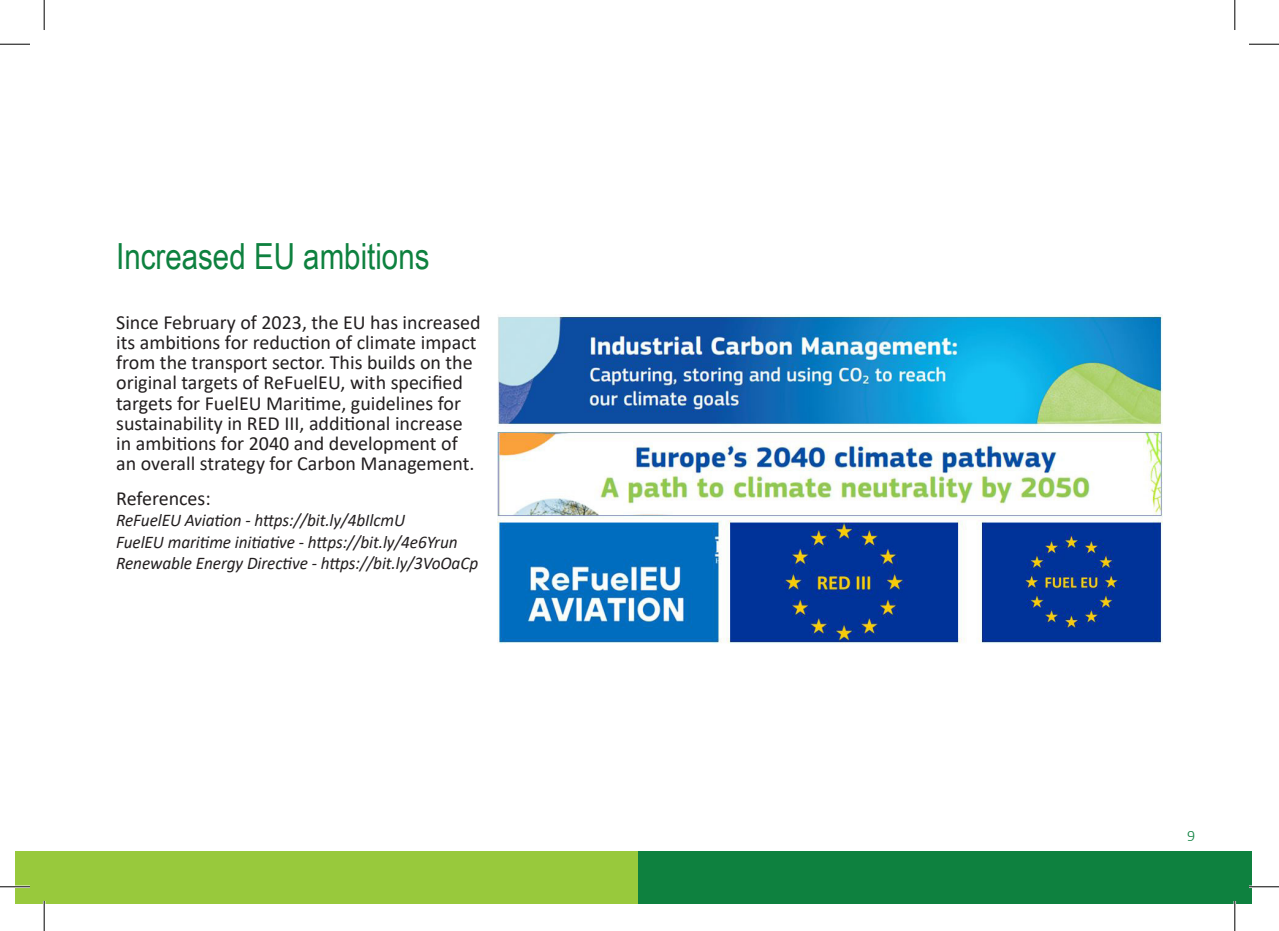
<style>
.page{position:relative;width:1279px;height:931px;background:#fff}
.page>*{position:absolute;margin:0;border:0;box-sizing:border-box;transform-origin:0 0}
.t1{font:36px "Arial Narrow";color:#0e813f}
.t2{font:20px/20px "Calibri";color:#231f20}
.t3{font:italic 17.8px/21.4px "Calibri";letter-spacing:-.005em;color:#231f20}
.t4{font:300 16px "Calibri";color:#0d803f}
</style>
<div class="page">
<div style="left:16px;top:851px;width:48px;height:52px;background:#98c93c"></div>
<div style="left:24px;top:851px;width:625px;height:52px;background:#98c93c"></div>
<div style="left:638px;top:851px;width:614px;height:52px;background:#0e813f"></div>
<img style="left:498px;top:314px;width:665px;height:329px">
<hr style="left:0;top:885px;width:30px;height:2px;background:#fff">
<hr style="left:1249px;top:885px;width:30px;height:2px;background:#fff">
<hr style="left:43px;top:900px;width:2px;height:30px;background:#fff">
<hr style="left:1233px;top:900px;width:3px;height:30px;background:#fff">
<hr style="left:0;top:44px;width:30px;height:1px;background:#000">
<hr style="left:1249px;top:44px;width:30px;height:1px;background:#000">
<hr style="left:0;top:886px;width:30px;height:1px;background:#000">
<hr style="left:1249px;top:886px;width:30px;height:1px;background:#000">
<hr style="left:44px;top:0;width:1px;height:30px;background:#000">
<hr style="left:44px;top:900px;width:1px;height:30px;background:#000">
<hr style="left:1234px;top:0;width:1px;height:30px;background:#000">
<hr style="left:1234px;top:900px;width:1px;height:30px;background:#000">
<h1 class="t1" style="left:116px;top:230px;width:315px">Increased EU ambitions</h1>
<p class="t2" style="left:116px;top:312px;width:366px">Since February of 2023, the EU has increased its ambitions for reduction of climate impact from the transport sector. This builds on the original targets of ReFuelEU, with specified targets for FuelEU Maritime, guidelines for sustainability in RED III, additional increase in ambitions for 2040 and development of an overall strategy for Carbon Management.</p>
<p class="t2" style="left:116px;top:487px;width:96px">References:</p>
<p class="t3" style="left:116px;top:508px;width:364px">ReFuelEU Aviation - https://bit.ly/4bIlcmU<br>FuelEU maritime initiative - https://bit.ly/4e6Yrun<br>Renewable Energy Directive - https://bit.ly/3VoOaCp</p>
<p class="t4" style="left:1187px;top:825px;width:10px">9</p>
</div>
